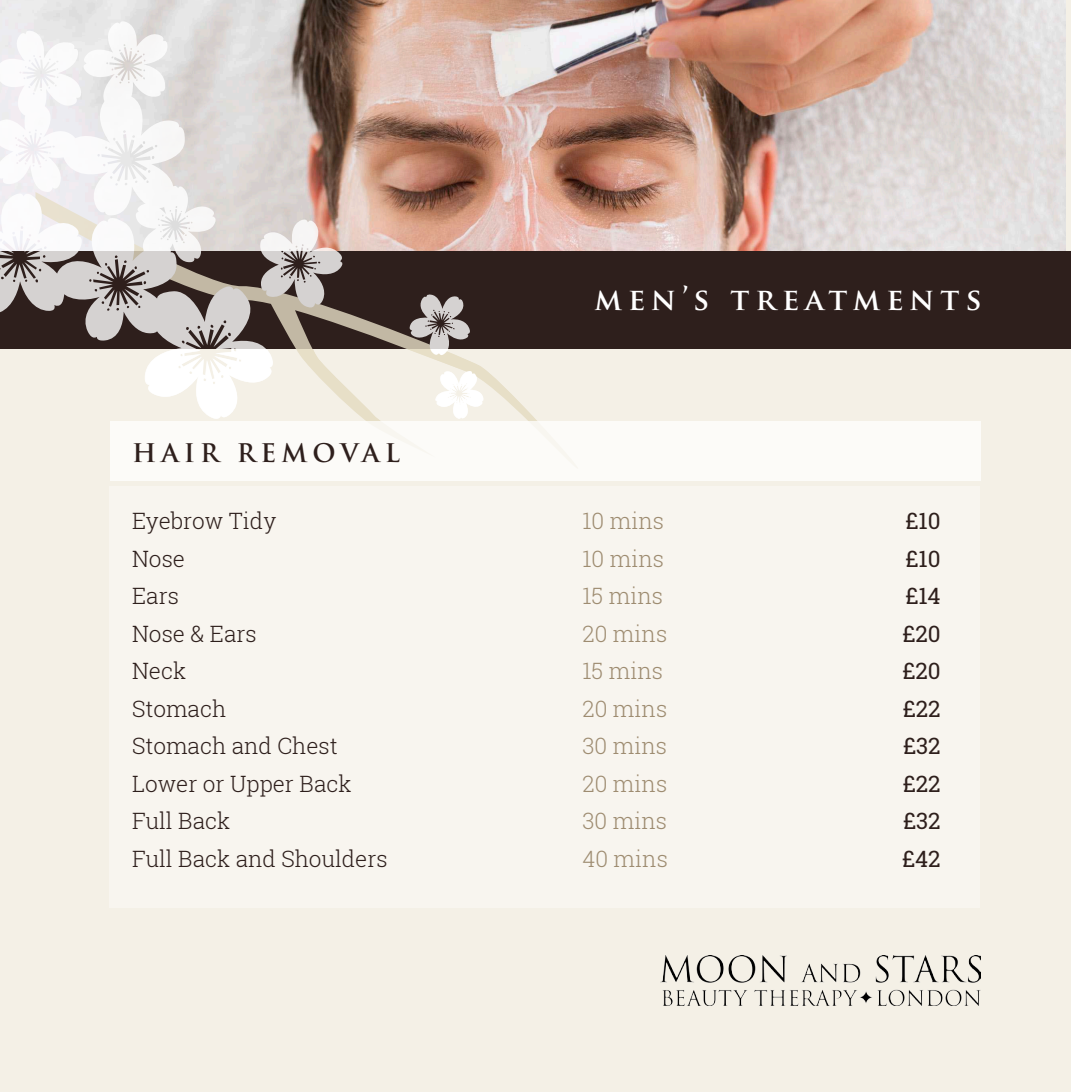
<style>
.page{position:relative;width:1071px;height:1092px;background:#fff}
.page>*{position:absolute;margin:0;border:0;box-sizing:border-box;transform-origin:0 0}
.t1{font:700 30px "Trajan Pro";letter-spacing:.2em;color:#fff}
.t2{font:700 25px "Trajan Pro";letter-spacing:.2em;color:#2e1f1c}
.t3{font:300 22.5px "Roboto Slab";color:#2e1f1c}
.t4{font:300 22.5px "Roboto Slab";color:#9e8c71}
.t5{font:22.5px "Roboto Slab";color:#2e1f1c}
</style>
<div class="page">
<div style="left:0;top:0;width:1070px;height:1091px;background:#f4f0e6"></div>
<img style="left:660px;top:955px;width:320px;height:50px">
<img style="left:0;top:0;width:1065px;height:251px">
<div style="left:0;top:251px;width:1070px;height:98px;background:#2e1f1c"></div>
<svg style="left:345px;top:192px;width:235px;height:230px"></svg>
<svg style="left:407px;top:293px;width:64px;height:64px"></svg>
<svg style="left:434px;top:370px;width:50px;height:49px"></svg>
<svg style="left:0;top:19px;width:345px;height:403px"></svg>
<div style="left:109px;top:486px;width:870px;height:421px;background:#f8f5ef"></div>
<div style="left:110px;top:422px;width:870px;height:59px;background:#fcfbf8"></div>
<p class="t2" style="left:132px;top:438px;width:269px">HAIR REMOVAL</p>
<h1 class="t1" style="left:594px;top:282px;width:389px">men’s treatments</h1>
<p class="t3" style="left:132px;top:511px;width:146px">Eyebrow Tidy</p>
<p class="t4" style="left:582px;top:511px;width:83px">10 mins</p>
<p class="t5" style="left:905px;top:511px;width:37px">£10</p>
<p class="t3" style="left:132px;top:548px;width:54px">Nose</p>
<p class="t4" style="left:582px;top:548px;width:83px">10 mins</p>
<p class="t5" style="left:905px;top:549px;width:37px">£10</p>
<p class="t3" style="left:132px;top:586px;width:48px">Ears</p>
<p class="t4" style="left:582px;top:586px;width:82px">15 mins</p>
<p class="t5" style="left:905px;top:586px;width:37px">£14</p>
<p class="t3" style="left:132px;top:623px;width:126px">Nose &amp; Ears</p>
<p class="t4" style="left:582px;top:623px;width:86px">20 mins</p>
<p class="t5" style="left:902px;top:624px;width:40px">£20</p>
<p class="t3" style="left:132px;top:661px;width:56px">Neck</p>
<p class="t4" style="left:582px;top:661px;width:82px">15 mins</p>
<p class="t5" style="left:902px;top:661px;width:40px">£20</p>
<p class="t3" style="left:132px;top:698px;width:96px">Stomach</p>
<p class="t4" style="left:582px;top:698px;width:86px">20 mins</p>
<p class="t5" style="left:902px;top:699px;width:39px">£22</p>
<p class="t3" style="left:132px;top:736px;width:207px">Stomach and Chest</p>
<p class="t4" style="left:582px;top:736px;width:86px">30 mins</p>
<p class="t5" style="left:902px;top:736px;width:39px">£32</p>
<p class="t3" style="left:132px;top:773px;width:221px">Lower or Upper Back</p>
<p class="t4" style="left:582px;top:773px;width:86px">20 mins</p>
<p class="t5" style="left:902px;top:774px;width:39px">£22</p>
<p class="t3" style="left:132px;top:811px;width:100px">Full Back</p>
<p class="t4" style="left:582px;top:811px;width:86px">30 mins</p>
<p class="t5" style="left:902px;top:811px;width:39px">£32</p>
<p class="t3" style="left:132px;top:848px;width:257px">Full Back and Shoulders</p>
<p class="t4" style="left:582px;top:848px;width:87px">40 mins</p>
<p class="t5" style="left:901px;top:849px;width:40px">£42</p>
</div>
